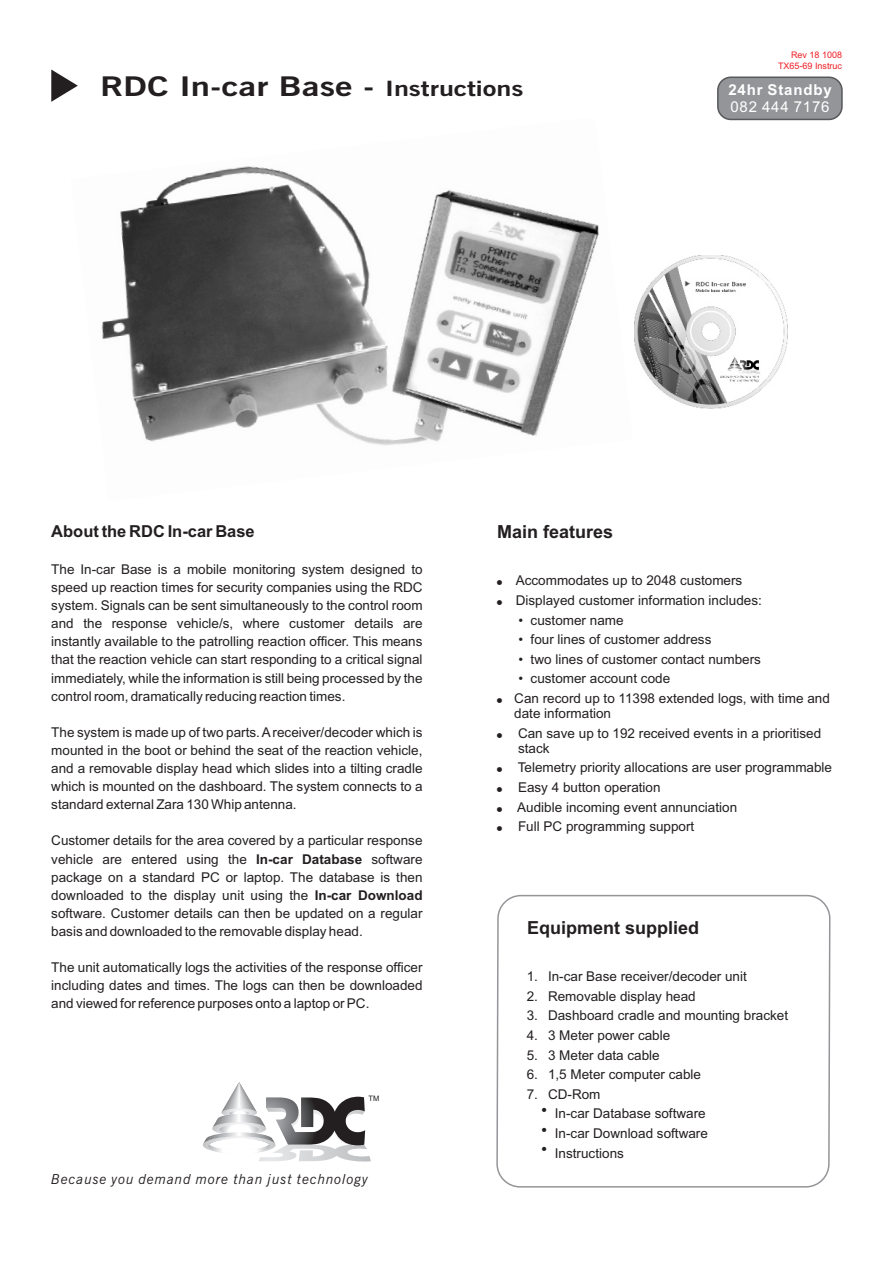
<style>
.page{position:relative;width:893px;height:1263px;background:#fff}
.page>*{position:absolute;margin:0;border:0;box-sizing:border-box;transform-origin:0 0}
.t1{font:700 27px "News Gothic BT";color:#231f20;scale:1.29 1}
.t2{font:700 18px "Arial";color:#231f20}
.t3{font:700 16.5px "Arial";color:#231f20}
.t4{font:700 15px "Arial";letter-spacing:.055em;color:#fff}
.t5{font:15px "Arial";letter-spacing:.055em;color:#fff}
.t6{font:italic 13.8px "News Gothic BT";letter-spacing:.06em;color:#231f20}
.t7{font:13.5px/18.1px "Arial";color:#231f20}
.t8{font:9px/10.1px "Arial";color:#ee1d23;text-align:right}
.t9{font:7.5px "Arial";color:#231f20}
.s1{font-size:21px}
.s2{font-weight:700}
</style>
<div class="page">
<svg style="left:51px;top:70px;width:27px;height:32px"></svg>
<svg style="left:203px;top:1082px;width:168px;height:79px"></svg>
<div style="left:717px;top:77px;width:126px;height:43px;background:#939598;border:2px solid #57585a;border-radius:13px"></div>
<img style="left:101px;top:166px;width:395px;height:280px">
<svg style="left:496px;top:76px;width:335px;height:1112px"></svg>
<svg style="left:497px;top:580px;width:5px;height:5px"></svg>
<svg style="left:497px;top:600px;width:5px;height:5px"></svg>
<svg style="left:497px;top:698px;width:5px;height:5px"></svg>
<svg style="left:497px;top:733px;width:5px;height:5px"></svg>
<svg style="left:497px;top:767px;width:5px;height:5px"></svg>
<svg style="left:497px;top:787px;width:5px;height:5px"></svg>
<svg style="left:497px;top:807px;width:5px;height:4px"></svg>
<svg style="left:497px;top:826px;width:5px;height:5px"></svg>
<svg style="left:542px;top:1108px;width:4px;height:4px"></svg>
<svg style="left:542px;top:1127px;width:4px;height:5px"></svg>
<svg style="left:542px;top:1147px;width:4px;height:4px"></svg>
<h1 class="t1" style="left:100px;top:75px;width:330px">RDC In-car Base - <span class="s1">Instructions</span></h1>
<p class="t8" style="left:778px;top:51px;width:66px">Rev 18 1008<br>TX65-69 Instruc</p>
<p class="t4" style="left:728px;top:84px;width:105px">24hr Standby</p>
<p class="t5" style="left:730px;top:101px;width:101px">082 444 7176</p>
<p class="t3" style="left:51px;top:525px;width:205px">About the RDC In-car Base</p>
<p class="t7" style="left:51px;top:561px;width:373px;text-align:justify">The In-car Base is a mobile monitoring system designed to speed up reaction times for security companies using the RDC system. Signals can be sent simultaneously to the control room and the response vehicle/s, where customer details are instantly available to the patrolling reaction officer. This means that the reaction vehicle can start responding to a critical signal immediately, while the information is still being processed by the control room, dramatically reducing reaction times.</p>
<p class="t7" style="left:51px;top:724px;width:373px;text-align:justify">The system is made up of two parts. Areceiver/decoder which is mounted in the boot or behind the seat of the reaction vehicle, and a removable display head which slides into a tilting cradle which is mounted on the dashboard. The system connects to a standard external Zara 130 Whip antenna.</p>
<p class="t7" style="left:51px;top:833px;width:373px;text-align:justify">Customer details for the area covered by a particular response vehicle are entered using the <span class="s2">In-car Database</span> software package on a standard PC or laptop. The database is then downloaded to the display unit using the <span class="s2">In-car Download </span>software. Customer details can then be updated on a regular basis and downloaded to the removable display head.</p>
<p class="t7" style="left:51px;top:959px;width:373px;text-align:justify">The unit automatically logs the activities of the response officer including dates and times. The logs can then be downloaded and viewed for reference purposes onto a laptop or PC.</p>
<p class="t9" style="left:369px;top:1095px;width:12px">TM</p>
<p class="t6" style="left:51px;top:1174px;width:318px">Because you demand more than just technology</p>
<h2 class="t2" style="left:497px;top:525px;width:118px">Main features</h2>
<p class="t7" style="left:516px;top:572px;width:248px;line-height:19.6px">Accommodates up to 2048 customers<br>Displayed customer information includes:</p>
<p class="t7" style="left:518px;top:612px;width:107px">• customer name</p>
<p class="t7" style="left:518px;top:631px;width:195px">• four lines of customer address</p>
<p class="t7" style="left:518px;top:651px;width:244px">• two lines of customer contact numbers</p>
<p class="t7" style="left:514px;top:670px;width:317px;line-height:19.6px;text-indent:4px">• customer account code<br>Can record up to 11398 extended logs, with time and</p>
<p class="t7" style="left:514px;top:705px;width:308px;line-height:19.6px">date information<br>Can save up to 192 received events in a prioritised</p>
<p class="t7" style="left:517px;top:739px;width:316px;line-height:19.6px">stack<br>Telemetry priority allocations are user programmable<br>Easy 4 button operation<br>Audible incoming event annunciation<br>Full PC programming support</p>
<h2 class="t2" style="left:527px;top:921px;width:174px">Equipment supplied</h2>
<p class="t7" style="left:527px;top:968px;width:222px">1. In-car Base receiver/decoder unit</p>
<p class="t7" style="left:527px;top:988px;width:171px">2. Removable display head</p>
<p class="t7" style="left:527px;top:1008px;width:263px">3. Dashboard cradle and mounting bracket</p>
<p class="t7" style="left:527px;top:1027px;width:145px">4. 3 Meter power cable</p>
<p class="t7" style="left:527px;top:1047px;width:135px">5. 3 Meter data cable</p>
<p class="t7" style="left:527px;top:1067px;width:176px">6. 1,5 Meter computer cable</p>
<p class="t7" style="left:555px;top:1085px;width:155px;line-height:19.6px;text-indent:-28px">7. CD-Rom<br>In-car Database software<br>In-car Download software<br>Instructions</p>
</div>
